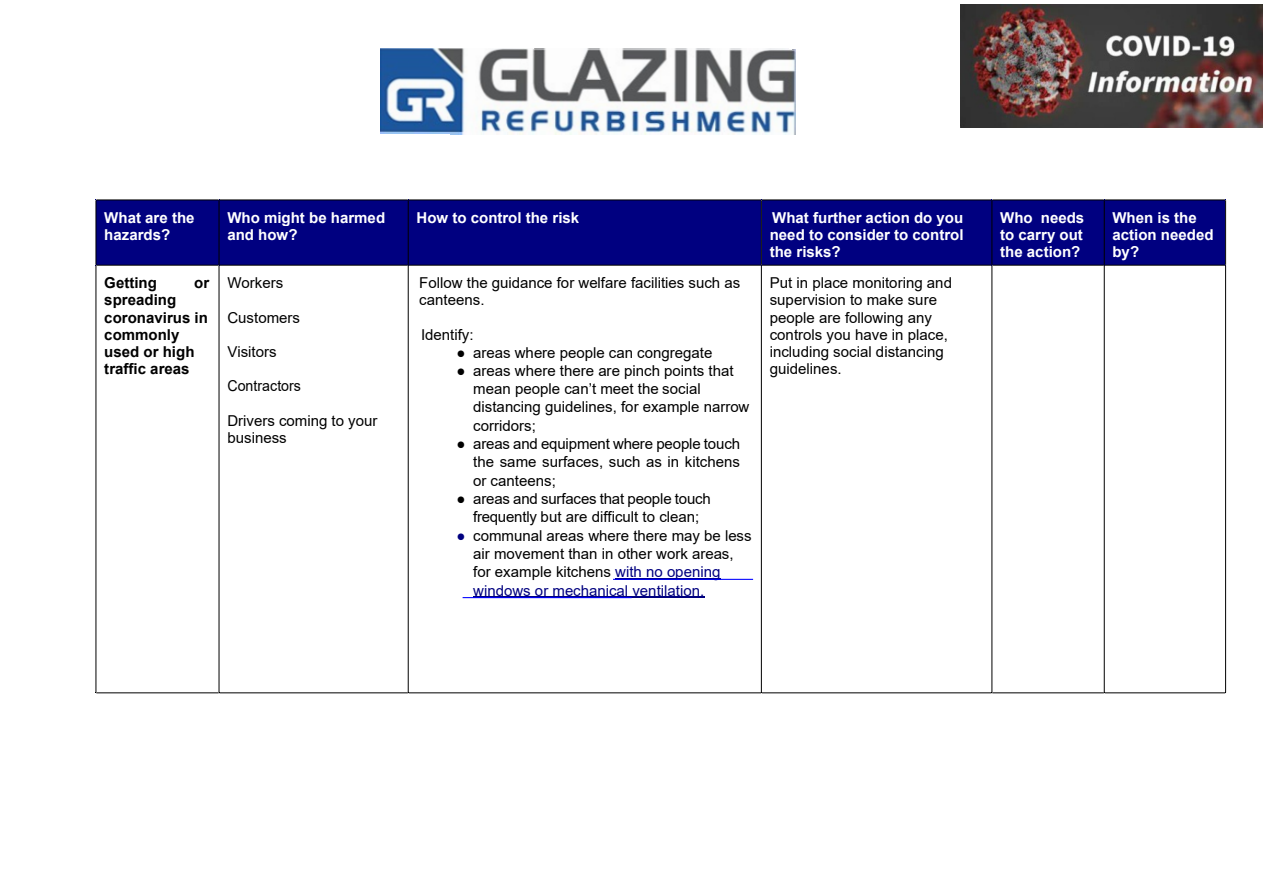
<style>
.page{position:relative;width:1263px;height:893px;background:#fff}
.page>*{position:absolute;margin:0;border:0;box-sizing:border-box;transform-origin:0 0}
.t1{font:15px/18.3px "Arial";color:#000}
.t2{font:700 15px/17.2px "Arial";color:#fff}
.t3{font:700 15px/17.2px "Arial";color:#000}
.t4{font:15px "Arial";color:#000;scale:.95 1}
.s1{font-family:"Times New Roman"}
.s2{font-family:"Times New Roman";color:#000080}
.s3{color:#000080}
</style>
<div class="page">
<img style="left:380px;top:48px;width:416px;height:87px">
<img style="left:960px;top:5px;width:303px;height:123px">
<div style="left:96px;top:200px;width:123px;height:65px;background:#000080"></div>
<div style="left:219px;top:200px;width:189px;height:65px;background:#000080"></div>
<div style="left:409px;top:200px;width:352px;height:65px;background:#000080"></div>
<div style="left:762px;top:200px;width:229px;height:65px;background:#000080"></div>
<div style="left:992px;top:200px;width:112px;height:65px;background:#000080"></div>
<div style="left:1104px;top:200px;width:121px;height:65px;background:#000080"></div>
<hr style="left:615px;top:578px;width:31px;height:1px;background:#000080">
<hr style="left:646px;top:578px;width:74px;height:1px;background:#000080">
<hr style="left:473px;top:597px;width:231px;height:1px;background:#000080">
<hr style="left:96px;top:200px;width:123px;height:1px;background:#000">
<hr style="left:219px;top:200px;width:189px;height:1px;background:#000">
<hr style="left:409px;top:200px;width:352px;height:1px;background:#000">
<hr style="left:762px;top:200px;width:229px;height:1px;background:#000">
<hr style="left:992px;top:200px;width:112px;height:1px;background:#000">
<hr style="left:1104px;top:200px;width:121px;height:1px;background:#000">
<hr style="left:96px;top:200px;width:1px;height:65px;background:#000">
<hr style="left:219px;top:200px;width:1px;height:65px;background:#000">
<hr style="left:408px;top:200px;width:1px;height:65px;background:#000">
<hr style="left:761px;top:200px;width:1px;height:65px;background:#000">
<hr style="left:991px;top:200px;width:1px;height:65px;background:#000">
<hr style="left:1104px;top:200px;width:1px;height:65px;background:#000">
<hr style="left:1225px;top:200px;width:1px;height:65px;background:#000">
<hr style="left:613px;top:579px;width:140px;height:1px;background:#00f">
<hr style="left:463px;top:597px;width:169px;height:1px;background:#00f">
<hr style="left:96px;top:265px;width:123px;height:1px;background:#000">
<hr style="left:219px;top:265px;width:189px;height:1px;background:#000">
<hr style="left:409px;top:265px;width:352px;height:1px;background:#000">
<hr style="left:762px;top:265px;width:229px;height:1px;background:#000">
<hr style="left:992px;top:265px;width:112px;height:1px;background:#000">
<hr style="left:1104px;top:265px;width:121px;height:1px;background:#000">
<hr style="left:96px;top:266px;width:1px;height:426px;background:#000">
<hr style="left:96px;top:692px;width:123px;height:1px;background:#000">
<hr style="left:219px;top:266px;width:1px;height:426px;background:#000">
<hr style="left:219px;top:692px;width:189px;height:1px;background:#000">
<hr style="left:408px;top:266px;width:1px;height:426px;background:#000">
<hr style="left:409px;top:692px;width:352px;height:1px;background:#000">
<hr style="left:761px;top:266px;width:1px;height:426px;background:#000">
<hr style="left:762px;top:692px;width:229px;height:1px;background:#000">
<hr style="left:991px;top:266px;width:1px;height:426px;background:#000">
<hr style="left:992px;top:692px;width:112px;height:1px;background:#000">
<hr style="left:1104px;top:266px;width:1px;height:426px;background:#000">
<hr style="left:1104px;top:692px;width:121px;height:1px;background:#000">
<hr style="left:1225px;top:266px;width:1px;height:426px;background:#000">
<p class="t2" style="left:104px;top:210px;width:92px">What are the hazards?</p>
<p class="t2" style="left:227px;top:210px;width:159px">Who might be harmed and how?</p>
<p class="t2" style="left:416px;top:210px;width:164px">How to control the risk</p>
<p class="t2" style="left:770px;top:210px;width:195px;text-align:justify">What further action do you need to consider to control the risks?</p>
<p class="t2" style="left:1000px;top:210px;width:86px;text-align:justify">Who needs to carry out the action?</p>
<p class="t2" style="left:1112px;top:210px;width:103px">When is the action needed by?</p>
<p class="t3" style="left:104px;top:276px;width:54px">Getting</p>
<p class="t3" style="left:194px;top:276px;width:17px">or</p>
<p class="t3" style="left:104px;top:293px;width:105px">spreading coronavirus in commonly used or high traffic areas</p>
<p class="t1" style="left:419px;top:276px;width:323px;line-height:17.2px">Follow the guidance for welfare facilities such as canteens.</p>
<p class="t1" style="left:421px;top:327px;width:54px">Identify:</p>
<p class="t1" style="left:456px;top:344px;width:258px"><span class="s1">●</span> areas where people can congregate</p>
<p class="t1" style="left:473px;top:363px;width:278px;text-indent:-17px"><span class="s1">●</span> areas where there are pinch points that mean people can’t meet the social distancing guidelines, for example narrow corridors;</p>
<p class="t1" style="left:473px;top:436px;width:268px;text-align:justify;text-indent:-17px"><span class="s1">●</span> areas and equipment where people touch the same surfaces, such as in kitchens or canteens;</p>
<p class="t1" style="left:456px;top:491px;width:256px;text-align:center"><span class="s1">●</span> areas and surfaces that people touch frequently but are difficult to clean;</p>
<p class="t1" style="left:473px;top:528px;width:280px;text-indent:-17px"><span class="s2">●</span> communal areas where there may be less air movement than in other work areas, for example kitchens <span class="s3">with no opening windows or mechanical ventilation.</span></p>
<p class="t1" style="left:227px;top:275px;width:58px">Workers</p>
<p class="t1" style="left:227px;top:309px;width:74px">Customers</p>
<p class="t1" style="left:227px;top:344px;width:51px">Visitors</p>
<p class="t4" style="left:227px;top:381px;width:79px">Contractors</p>
<p class="t1" style="left:227px;top:413px;width:152px;line-height:17.2px">Drivers coming to your business</p>
<p class="t1" style="left:770px;top:276px;width:184px;line-height:17.2px">Put in place monitoring and supervision to make sure people are following any controls you have in place, including social distancing guidelines.</p>
</div>
